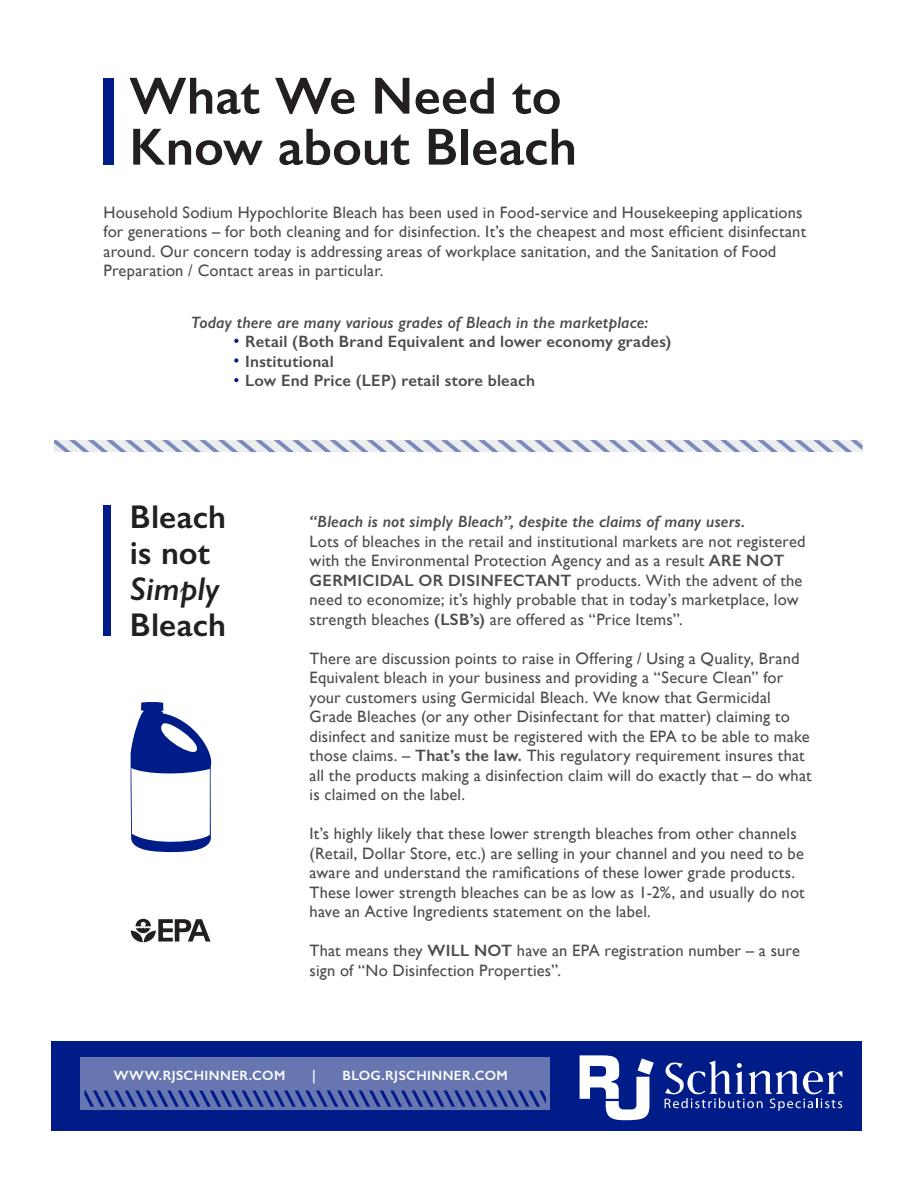
<style>
.page{position:relative;width:918px;height:1188px;background:#fff}
.page>*{position:absolute;margin:0;border:0;box-sizing:border-box;transform-origin:0 0}
.t1{font:600 52.5px "Gill Sans";letter-spacing:.005em;color:#231f20}
.t2{font:600 33px "Gill Sans";letter-spacing:.005em;color:#231f20}
.t3{font:italic 600 33px "Gill Sans";color:#231f20}
.t4{font:16.5px/19.5px "Gill Sans";letter-spacing:.01em;color:#4b4c4d}
.t5{font:italic 600 16.5px "Gill Sans";letter-spacing:.005em;color:#4b4c4d}
.t6{font:600 16.5px "Gill Sans";letter-spacing:.01em;color:#4b4c4d}
.t7{font:600 13.5px "Gill Sans";letter-spacing:.03em;color:#fff}
.s1{font-weight:600}
</style>
<div class="page">
<div style="left:51px;top:1041px;width:810px;height:90px;background:#001c88"></div>
<svg style="left:580px;top:1055px;width:74px;height:65px"></svg>
<svg style="left:665px;top:1061px;width:177px;height:50px"></svg>
<div style="left:104px;top:78px;width:10px;height:87px;background:#001c88"></div>
<div style="left:104px;top:505px;width:7px;height:131px;background:#001c88"></div>
<svg style="left:234px;top:339px;width:4px;height:4px"></svg>
<svg style="left:234px;top:358px;width:4px;height:5px"></svg>
<svg style="left:234px;top:378px;width:4px;height:4px"></svg>
<svg style="left:54px;top:440px;width:808px;height:12px;background:#c7ccde"></svg>
<div style="left:80px;top:1058px;width:470px;height:52px;background:#6776b0"></div>
<svg style="left:84px;top:1090px;width:462px;height:17px"></svg>
<svg style="left:130px;top:702px;width:82px;height:150px"></svg>
<svg style="left:131px;top:919px;width:80px;height:24px"></svg>
<p class="t1" style="left:129px;top:64px;width:434px">What We Need to</p>
<p class="t1" style="left:129px;top:115px;width:449px">Know about Bleach</p>
<p class="t4" style="left:104px;top:202px;width:704px">Household Sodium Hypochlorite Bleach has been used in Food-service and Housekeeping applications for generations – for both cleaning and for disinfection. It’s the cheapest and most efficient disinfectant around. Our concern today is addressing areas of workplace sanitation, and the Sanitation of Food Preparation / Contact areas in particular.</p>
<p class="t5" style="left:191px;top:312px;width:459px">Today there are many various grades of Bleach in the marketplace:</p>
<p class="t6" style="left:245px;top:332px;width:428px">Retail (Both Brand Equivalent and lower economy grades)</p>
<p class="t6" style="left:245px;top:351px;width:90px">Institutional</p>
<p class="t6" style="left:245px;top:371px;width:291px">Low End Price (LEP) retail store bleach</p>
<p class="t2" style="left:130px;top:496px;width:98px">Bleach</p>
<p class="t2" style="left:130px;top:532px;width:82px">is not</p>
<p class="t3" style="left:130px;top:568px;width:91px">Simply</p>
<p class="t2" style="left:130px;top:604px;width:98px">Bleach</p>
<p class="t5" style="left:310px;top:512px;width:437px">“Bleach is not simply Bleach”, despite the claims of many users.</p>
<p class="t4" style="left:310px;top:531px;width:498px">Lots of bleaches in the retail and institutional markets are not registered with the Environmental Protection Agency and as a result <span class="s1">ARE NOT GERMICIDAL OR DISINFECTANT</span> products. With the advent of the need to economize; it’s highly probable that in today’s marketplace, low strength bleaches <span class="s1">(LSB’s)</span> are offered as “Price Items”.</p>
<p class="t4" style="left:310px;top:648px;width:503px">There are discussion points to raise in Offering / Using a Quality, Brand Equivalent bleach in your business and providing a “Secure Clean” for your customers using Germicidal Bleach. We know that Germicidal Grade Bleaches (or any other Disinfectant for that matter) claiming to disinfect and sanitize must be registered with the EPA to be able to make those claims. – <span class="s1">That’s the law.</span> This regulatory requirement insures that all the products making a disinfection claim will do exactly that – do what is claimed on the label.</p>
<p class="t4" style="left:310px;top:824px;width:497px">It’s highly likely that these lower strength bleaches from other channels (Retail, Dollar Store, etc.) are selling in your channel and you need to be aware and understand the ramifications of these lower grade products.<br>These lower strength bleaches can be as low as 1-2%, and usually do not have an Active Ingredients statement on the label.</p>
<p class="t4" style="left:310px;top:941px;width:492px">That means they <span class="s1">WILL NOT</span> have an EPA registration number – a sure sign of “No Disinfection Properties”.</p>
<p class="t7" style="left:114px;top:1067px;width:173px">WWW.RJSCHINNER.COM</p>
<p class="t7" style="left:312px;top:1067px;width:5px">|</p>
<p class="t7" style="left:343px;top:1067px;width:167px">BLOG.RJSCHINNER.COM</p>
</div>
